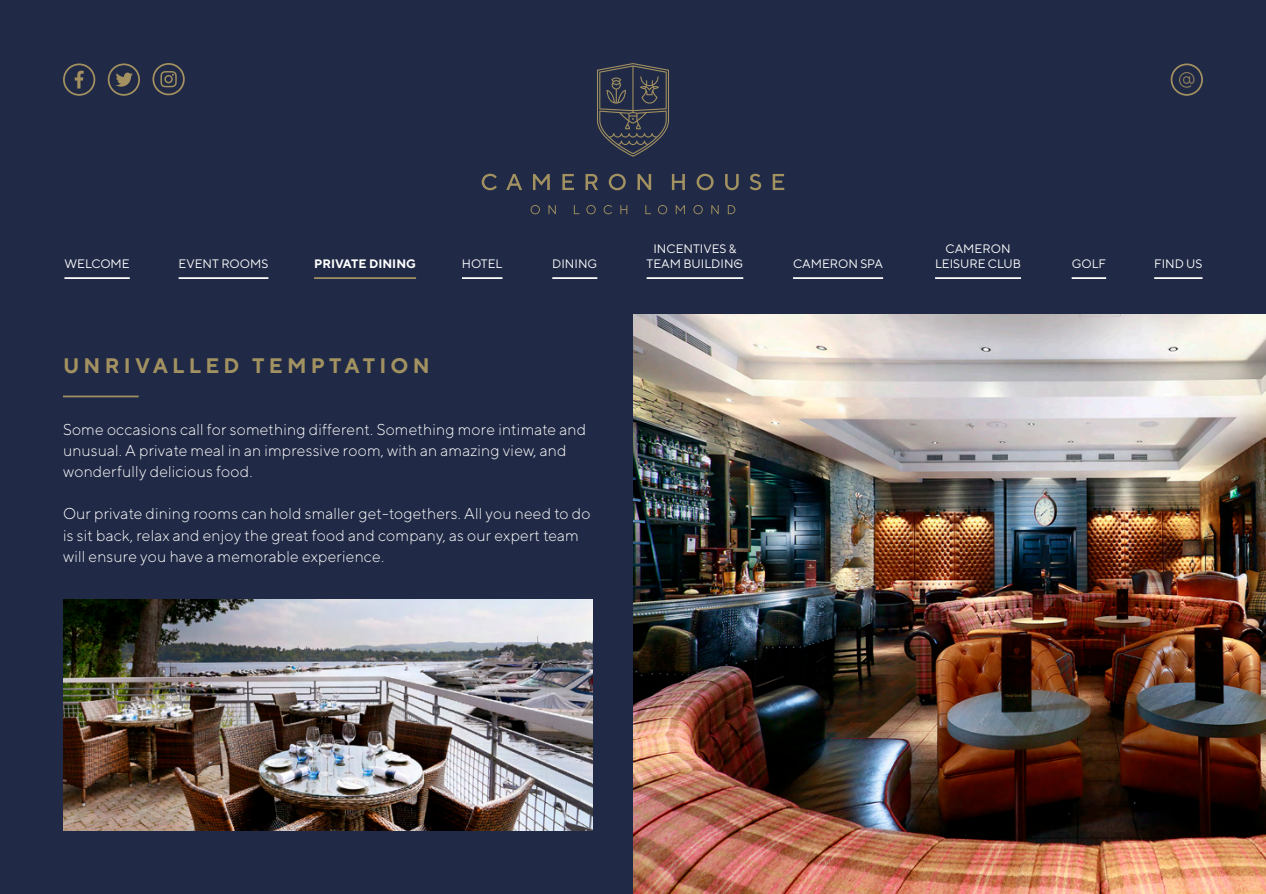
<style>
.page{position:relative;width:1266px;height:894px;background:#fff}
.page>*{position:absolute;margin:0;border:0;box-sizing:border-box;transform-origin:0 0}
.t1{font:700 21px "TT Norms";letter-spacing:.2em;color:#a29161}
.t2{font:300 20.3px "TT Norms";color:#a39161}
.t3{font:300 15.75px/21px "TT Norms";letter-spacing:.01em;color:#fff}
.t4{font:12.25px/14.7px "TT Norms";color:#fff;text-align:center}
.t5{font:700 12.25px "TT Norms";color:#fff}
</style>
<div class="page">
<div style="left:0;top:0;width:1265px;height:893px;background:#202945"></div>
<svg style="left:481px;top:174px;width:15px;height:16px"></svg>
<svg style="left:506px;top:174px;width:16px;height:16px"></svg>
<svg style="left:533px;top:174px;width:16px;height:16px"></svg>
<svg style="left:562px;top:174px;width:12px;height:16px"></svg>
<svg style="left:585px;top:174px;width:12px;height:16px"></svg>
<svg style="left:608px;top:174px;width:17px;height:16px"></svg>
<svg style="left:637px;top:174px;width:14px;height:16px"></svg>
<svg style="left:671px;top:174px;width:13px;height:16px"></svg>
<svg style="left:696px;top:174px;width:17px;height:16px"></svg>
<svg style="left:725px;top:174px;width:13px;height:16px"></svg>
<svg style="left:749px;top:174px;width:12px;height:16px"></svg>
<svg style="left:772px;top:174px;width:12px;height:16px"></svg>
<svg style="left:530px;top:205px;width:10px;height:9px"></svg>
<svg style="left:548px;top:205px;width:7px;height:9px"></svg>
<svg style="left:573px;top:205px;width:6px;height:9px"></svg>
<svg style="left:586px;top:205px;width:9px;height:9px"></svg>
<svg style="left:603px;top:205px;width:9px;height:9px"></svg>
<svg style="left:620px;top:205px;width:7px;height:9px"></svg>
<svg style="left:645px;top:205px;width:5px;height:9px"></svg>
<svg style="left:658px;top:205px;width:9px;height:9px"></svg>
<svg style="left:675px;top:205px;width:9px;height:9px"></svg>
<svg style="left:693px;top:205px;width:9px;height:9px"></svg>
<svg style="left:711px;top:205px;width:7px;height:9px"></svg>
<svg style="left:727px;top:205px;width:8px;height:9px"></svg>
<svg style="left:597px;top:63px;width:72px;height:94px"></svg>
<div style="left:63px;top:63px;width:32px;height:33px;border:2px solid #a39161;border-radius:50%"></div>
<svg style="left:75px;top:71px;width:9px;height:17px"></svg>
<div style="left:108px;top:63px;width:32px;height:33px;border:2px solid #a39161;border-radius:50%"></div>
<svg style="left:116px;top:73px;width:17px;height:14px"></svg>
<div style="left:152px;top:63px;width:33px;height:32px;border:2px solid #a39161;border-radius:50%"></div>
<svg style="left:160px;top:71px;width:17px;height:16px"></svg>
<div style="left:1170px;top:63px;width:32px;height:33px;border:2px solid #a39161;border-radius:50%"></div>
<hr style="left:314px;top:277px;width:102px;height:2px;background:#a29161">
<img style="left:63px;top:599px;width:529px;height:231px">
<img style="left:633px;top:315px;width:632px;height:578px">
<hr style="left:63px;top:395px;width:76px;height:2px;background:#a29161">
<hr style="left:64px;top:277px;width:66px;height:2px;background:#fff">
<hr style="left:462px;top:277px;width:40px;height:2px;background:#fff">
<hr style="left:552px;top:277px;width:45px;height:2px;background:#fff">
<hr style="left:792px;top:277px;width:90px;height:2px;background:#fff">
<hr style="left:1071px;top:277px;width:34px;height:2px;background:#fff">
<hr style="left:1153px;top:277px;width:49px;height:2px;background:#fff">
<hr style="left:934px;top:277px;width:86px;height:2px;background:#fff">
<hr style="left:646px;top:277px;width:97px;height:2px;background:#fff">
<hr style="left:178px;top:277px;width:90px;height:2px;background:#fff">
<p class="t2" style="left:1177px;top:65px;width:20px">@</p>
<p class="t4" style="left:653px;top:241px;width:84px">INCENTIVES &amp;</p>
<p class="t4" style="left:934px;top:241px;width:87px">CAMERON<br>LEISURE CLUB</p>
<p class="t5" style="left:314px;top:255px;width:104px">PRIVATE DINING</p>
<p class="t4" style="left:64px;top:255px;width:67px">WELCOME</p>
<p class="t4" style="left:462px;top:255px;width:42px">HOTEL</p>
<p class="t4" style="left:552px;top:255px;width:47px">DINING</p>
<p class="t4" style="left:792px;top:255px;width:92px">CAMERON SPA</p>
<p class="t4" style="left:1071px;top:255px;width:36px">GOLF</p>
<p class="t4" style="left:1153px;top:255px;width:50px">FIND US</p>
<p class="t4" style="left:178px;top:255px;width:91px">EVENT ROOMS</p>
<p class="t4" style="left:646px;top:255px;width:98px">TEAM BUILDING</p>
<p class="t1" style="left:63px;top:352px;width:368px">UNRIVALLED TEMPTATION</p>
<p class="t3" style="left:63px;top:419px;width:524px">Some occasions call for something different. Something more intimate and unusual. A private meal in an impressive room, with an amazing view, and wonderfully delicious food.</p>
<p class="t3" style="left:63px;top:503px;width:529px">Our private dining rooms can hold smaller get-togethers. All you need to do is sit back, relax and enjoy the great food and company, as our expert team will ensure you have a memorable experience.</p>
</div>
